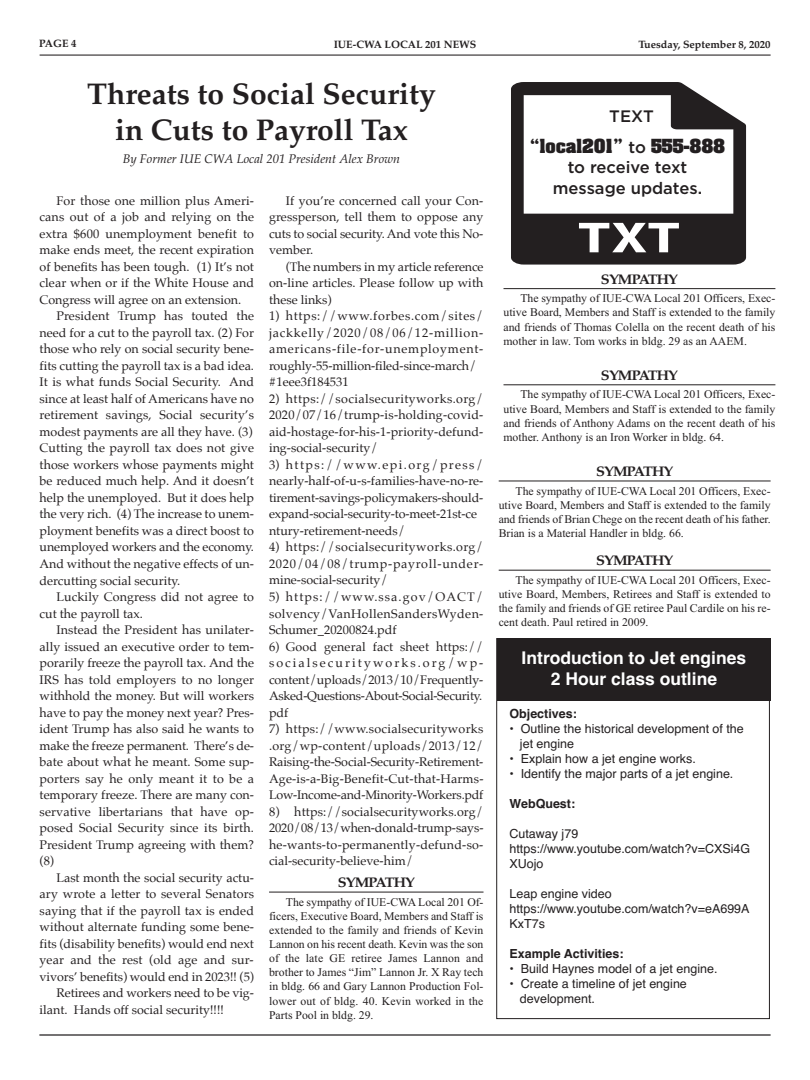
<style>
.page{position:relative;width:810px;height:1080px;background:#fff}
.page>*{position:absolute;margin:0;border:0;box-sizing:border-box;transform-origin:0 0}
.t1{font:700 30px/36px "Palatino";color:#231f20;text-align:center}
.t2{font:700 17.5px/21px "Helvetica";color:#fff;text-align:center}
.t3{font:500 16.62px/20.8px "Gotham";color:#231f20;text-align:center}
.t4{font:700 16.62px "Aachen";color:#231f20}
.t5{font:700 13.88px "Palatino";letter-spacing:-.055em;color:#231f20;scale:1.05 1}
.t6{font:12.5px/16.5px "Palatino";color:#231f20;text-align:justify}
.t7{font:12.5px/15px "Helvetica";color:#231f20}
.t8{font:12.5px/16.5px "Palatino";letter-spacing:.05em;color:#231f20}
.t9{font:italic 12.5px "Palatino";color:#231f20}
.t10{font:700 12.5px "Helvetica";color:#231f20}
.t11{font:11.75px/14.1px "Times New Roman";color:#231f20;text-align:justify}
.t12{font:700 10.75px "Palatino";color:#231f20}
.s1{font-family:"Gotham";font-weight:500}
</style>
<div class="page">
<svg style="left:511px;top:82px;width:235px;height:183px"></svg>
<hr style="left:39px;top:1034px;width:732px;height:2px;background:#231f20">
<hr style="left:40px;top:55px;width:731px;height:1px;background:#231f20">
<div style="left:497px;top:638px;width:274px;height:63px;background:#231f20"></div>
<svg style="left:579px;top:223px;width:100px;height:29px"></svg>
<hr style="left:499px;top:570px;width:272px;height:1px;background:#231f20">
<hr style="left:269px;top:892px;width:215px;height:1px;background:#231f20">
<hr style="left:499px;top:481px;width:272px;height:1px;background:#231f20">
<hr style="left:504px;top:384px;width:271px;height:1px;background:#231f20">
<hr style="left:504px;top:288px;width:271px;height:1px;background:#231f20">
<p class="t12" style="left:39px;top:38px;width:39px">PAGE 4</p>
<p class="t12" style="left:334px;top:39px;width:144px">IUE-CWA LOCAL 201 NEWS</p>
<p class="t12" style="left:639px;top:39px;width:134px">Tuesday, September 8, 2020</p>
<h1 class="t1" style="left:87px;top:79px;width:350px">Threats to Social Security in Cuts to Payroll Tax</h1>
<p class="t9" style="left:123px;top:154px;width:279px">By Former IUE CWA Local 201 President Alex Brown</p>
<p class="t6" style="left:40px;top:193px;width:216px;text-indent:17px">For those one million plus Ameri&shy;cans out of a job and relying on the extra $600 unemployment benefit to make ends meet, the recent expiration of benefits has been tough. (1) It’s not clear when or if the White House and Congress will agree on an extension.</p>
<p class="t6" style="left:40px;top:309px;width:216px;text-indent:17px">President Trump has touted the need for a cut to the payroll tax. (2) For those who rely on social security bene&shy;fits cutting the payroll tax is a bad idea.<br>It is what funds Social Security. And since at least half of Americans have no retirement savings, Social security’s modest payments are all they have. (3)<br>Cutting the payroll tax does not give those workers whose payments might be reduced much help. And it doesn’t help the unemployed. But it does help the very rich. (4) The increase to unem&shy;ployment benefits was a direct boost to unemployed workers and the economy.<br>And without the negative effects of un&shy;dercutting social security.</p>
<p class="t6" style="left:40px;top:589px;width:216px;text-indent:17px">Luckily Congress did not agree to cut the payroll tax.</p>
<p class="t6" style="left:40px;top:622px;width:216px;text-indent:17px">Instead the President has unilater&shy;ally issued an executive order to tem&shy;porarily freeze the payroll tax. And the IRS has told employers to no longer withhold the money. But will workers have to pay the money next year? Pres&shy;ident Trump has also said he wants to make the freeze permanent. There’s de&shy;bate about what he meant. Some sup&shy;porters say he only meant it to be a temporary freeze. There are many con&shy;servative libertarians that have op&shy;posed Social Security since its birth.<br>President Trump agreeing with them? (8)</p>
<p class="t6" style="left:56px;top:870px;width:199px">Last month the social security actu-</p>
<p class="t6" style="left:40px;top:886px;width:216px">ary wrote a letter to several Senators</p>
<p class="t6" style="left:40px;top:903px;width:216px">saying that if the payroll tax is ended</p>
<p class="t6" style="left:40px;top:919px;width:216px">without alternate funding some bene-</p>
<p class="t6" style="left:40px;top:936px;width:216px">fits (disability benefits) would end next</p>
<p class="t6" style="left:40px;top:952px;width:216px">year and the rest (old age and sur-</p>
<p class="t6" style="left:40px;top:969px;width:216px">vivors’ benefits) would end in 2023!! (5)</p>
<p class="t6" style="left:56px;top:985px;width:199px">Retirees and workers need to be vig-</p>
<p class="t6" style="left:40px;top:1002px;width:186px">ilant. Hands off social security!!!!</p>
<p class="t6" style="left:269px;top:193px;width:216px;text-indent:17px">If you’re concerned call your Con&shy;gressperson, tell them to oppose any cuts to social security. And vote this No&shy;vember.</p>
<p class="t6" style="left:269px;top:259px;width:216px;text-indent:17px">(The numbers in my article reference on-line articles. Please follow up with these links)</p>
<p class="t8" style="left:269px;top:309px;width:216px">1) https://www.forbes.com/sites/ jackkelly/2020/08/06/12-million&shy;americans-file-for-unemployment&shy;roughly-55-million-filed-since-march/ #1eee3f184531</p>
<p class="t6" style="left:269px;top:391px;width:216px">2) https://socialsecurityworks.org/ 2020/07/16/trump-is-holding-covid&shy;aid-hostage-for-his-1-priority-defund&shy;ing-social-security/</p>
<p class="t6" style="left:269px;top:457px;width:216px;text-align:left">3) https://www.epi.org/press/ nearly-half-of-u-s-families-have-no-re&shy;tirement-savings-policymakers-should&shy;expand-social-security-to-meet-21st-ce ntury-retirement-needs/</p>
<p class="t6" style="left:269px;top:540px;width:216px">4) https://socialsecurityworks.org/ 2020/04/08/trump-payroll-under&shy;mine-social-security/</p>
<p class="t6" style="left:269px;top:589px;width:216px">5) https://www.ssa.gov/OACT/ solvency/VanHollenSandersWyden-Schumer_20200824.pdf</p>
<p class="t6" style="left:269px;top:639px;width:216px">6) Good general fact sheet https:// socialsecurityworks.org/wp&shy;content/uploads/2013/10/Frequently-Asked-Questions-About-Social-Security. pdf</p>
<p class="t6" style="left:269px;top:721px;width:216px">7) https://www.socialsecurityworks .org/wp-content/uploads/2013/12/ Raising-the-Social-Security-Retirement-Age-is-a-Big-Benefit-Cut-that-Harms-Low-Income-and-Minority-Workers.pdf</p>
<p class="t6" style="left:269px;top:804px;width:216px">8) https://socialsecurityworks.org/ 2020/08/13/when-donald-trump-says&shy;he-wants-to-permanently-defund-so&shy;cial-security-believe-him/</p>
<p class="t5" style="left:338px;top:876px;width:75px">SYMPATHY</p>
<p class="t11" style="left:269px;top:895px;width:216px;text-indent:17px">The sympathy of IUE-CWA Local 201 Of&shy;ficers, Executive Board, Members and Staff is extended to the family and friends of Kevin Lannon on his recent death. Kevin was the son of the late GE retiree James Lannon and brother to James “Jim” Lannon Jr. X Ray tech in bldg. 66 and Gary Lannon Production Fol&shy;lower out of bldg. 40. Kevin worked in the Parts Pool in bldg. 29.</p>
<h3 class="t3" style="left:609px;top:107px;width:46px">TEXT</h3>
<h3 class="t4" style="left:530px;top:137px;width:197px">“local201” <span class="s1">to</span> 555-888</h3>
<h3 class="t3" style="left:553px;top:159px;width:151px">to receive text message updates.</h3>
<p class="t5" style="left:601px;top:272px;width:75px">SYMPATHY</p>
<p class="t11" style="left:504px;top:291px;width:273px;text-indent:17px">The sympathy of IUE-CWA Local 201 Officers, Exec&shy;utive Board, Members and Staff is extended to the family and friends of Thomas Colella on the recent death of his mother in law. Tom works in bldg. 29 as an AAEM.</p>
<p class="t5" style="left:601px;top:369px;width:75px">SYMPATHY</p>
<p class="t11" style="left:504px;top:387px;width:273px;text-indent:17px">The sympathy of IUE-CWA Local 201 Officers, Exec&shy;utive Board, Members and Staff is extended to the family and friends of Anthony Adams on the recent death of his mother. Anthony is an Iron Worker in bldg. 64.</p>
<p class="t5" style="left:596px;top:465px;width:75px">SYMPATHY</p>
<p class="t11" style="left:499px;top:484px;width:273px;text-indent:17px">The sympathy of IUE-CWA Local 201 Officers, Exec&shy;utive Board, Members and Staff is extended to the family and friends of Brian Chege on the recent death of his father.<br>Brian is a Material Handler in bldg. 66.</p>
<p class="t5" style="left:596px;top:554px;width:75px">SYMPATHY</p>
<p class="t11" style="left:499px;top:573px;width:273px;text-indent:17px">The sympathy of IUE-CWA Local 201 Officers, Exec&shy;utive Board, Members, Retirees and Staff is extended to the family and friends of GE retiree Paul Cardile on his re&shy;cent death. Paul retired in 2009.</p>
<h2 class="t2" style="left:522px;top:648px;width:226px">Introduction to Jet engines<br>2 Hour class outline</h2>
<p class="t10" style="left:510px;top:706px;width:69px">Objectives:</p>
<p class="t7" style="left:520px;top:721px;width:225px;text-indent:-10px">• Outline the historical development of the jet engine</p>
<p class="t7" style="left:510px;top:751px;width:188px">• Explain how a jet engine works.</p>
<p class="t7" style="left:510px;top:766px;width:225px">• Identify the major parts of a jet engine.</p>
<p class="t10" style="left:510px;top:796px;width:67px">WebQuest:</p>
<p class="t7" style="left:510px;top:826px;width:242px">Cutaway j79 https://www.youtube.com/watch?v=CXSi4G<br>XUojo</p>
<p class="t7" style="left:510px;top:886px;width:242px">Leap engine video https://www.youtube.com/watch?v=eA699A<br>KxT7s</p>
<p class="t10" style="left:510px;top:946px;width:116px">Example Activities:</p>
<p class="t7" style="left:510px;top:961px;width:209px">• Build Haynes model of a jet engine.</p>
<p class="t7" style="left:520px;top:976px;width:168px;text-indent:-10px">• Create a timeline of jet engine development.</p>
</div>
